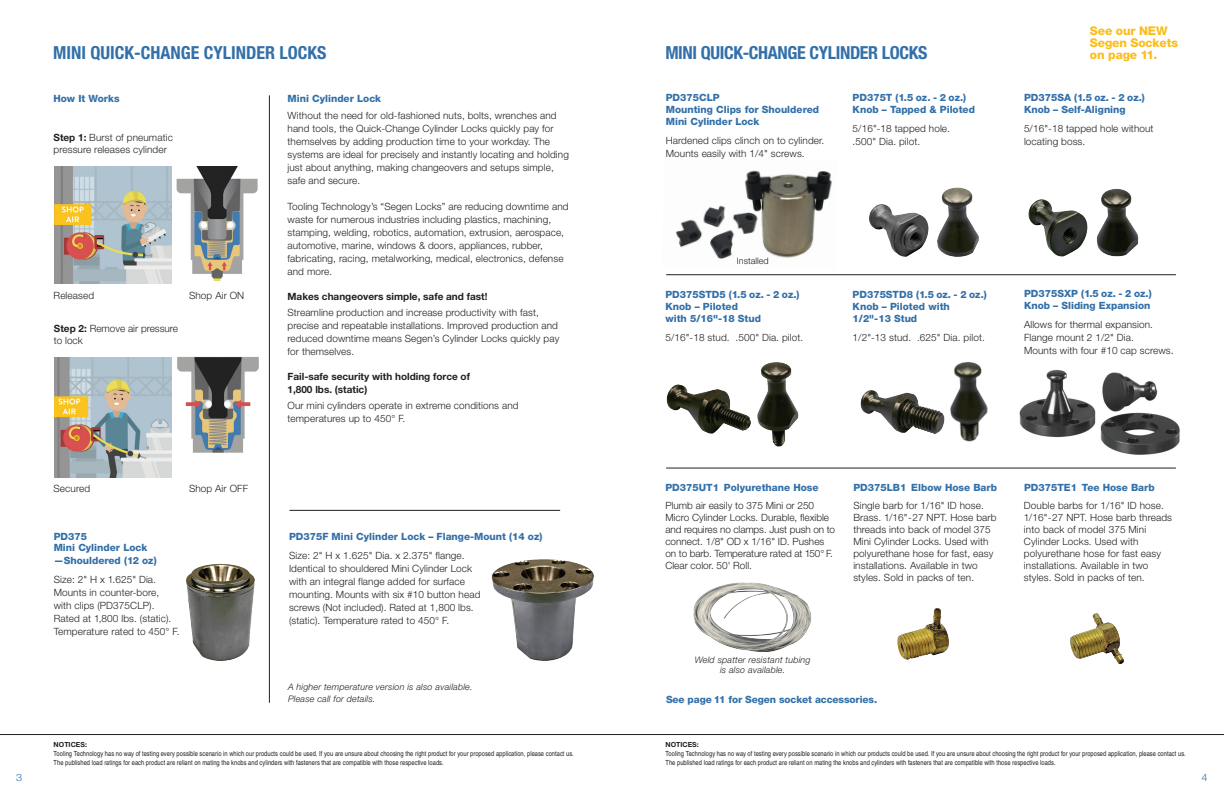
<style>
.page{position:relative;width:1224px;height:792px;background:#fff}
.page>*{position:absolute;margin:0;border:0;box-sizing:border-box;transform-origin:0 0}
.t1{font:700 condensed 18px "Helvetica Neue LT Std";letter-spacing:-.01em;color:#3370a9}
.t2{font:800 12px/12px "Helvetica Neue LT Std";letter-spacing:-.01em;color:#fbbd1a}
.t3{font:300 10.1px "Helvetica Neue LT Std";color:#3370a9;scale:1.09 1}
.t4{font:300 10px/13px "Helvetica Neue LT Std";letter-spacing:.01em;color:#231f20}
.t5{font:800 10px/12px "Helvetica Neue LT Std";color:#3370a9}
.t6{font:700 10px/13px "Helvetica Neue LT Std";color:#231f20}
.t7{font:800 10px "Helvetica Neue LT Std";color:#3370a9}
.t8{font:italic 300 9px/12px "Helvetica Neue LT Std";letter-spacing:.02em;color:#231f20}
.t9{font:300 9px "Helvetica Neue LT Std";color:#231f20}
.t10{font:7px/9.5px "Nimbus San Con L";letter-spacing:.005em;color:#231f20}
.t11{font:700 7px "Helvetica Neue LT Std";color:#231f20}
.s1{font-weight:700}
.s2{font-size:11px}
</style>
<div class="page">
<hr style="left:612px;top:734px;width:612px;height:1px;background:#231f20">
<hr style="left:0;top:734px;width:612px;height:1px;background:#231f20">
<img style="left:491px;top:559px;width:103px;height:102px">
<hr style="left:269px;top:95px;width:1px;height:608px;background:#231f20">
<hr style="left:289px;top:510px;width:271px;height:1px;background:#231f20">
<img style="left:186px;top:563px;width:69px;height:98px">
<img style="left:54px;top:166px;width:118px;height:118px">
<img style="left:176px;top:167px;width:82px;height:114px">
<img style="left:54px;top:357px;width:118px;height:121px">
<img style="left:177px;top:356px;width:82px;height:97px">
<img style="left:860px;top:390px;width:83px;height:44px">
<img style="left:675px;top:170px;width:157px;height:89px">
<img style="left:1070px;top:613px;width:55px;height:51px">
<img style="left:693px;top:582px;width:119px;height:70px">
<img style="left:897px;top:608px;width:52px;height:52px">
<img style="left:666px;top:384px;width:85px;height:50px">
<img style="left:1019px;top:369px;width:161px;height:86px">
<hr style="left:666px;top:468px;width:510px;height:1px;background:#231f20">
<img style="left:757px;top:362px;width:42px;height:85px">
<img style="left:943px;top:362px;width:45px;height:80px">
<img style="left:1028px;top:199px;width:60px;height:58px">
<img style="left:1096px;top:189px;width:43px;height:68px">
<img style="left:937px;top:187px;width:42px;height:70px">
<img style="left:869px;top:204px;width:60px;height:53px">
<hr style="left:666px;top:274px;width:510px;height:1px;background:#231f20">
<p class="t3" style="left:16px;top:771px;width:7px">3</p>
<h1 class="t1" style="left:53px;top:42px;width:275px">MINI QUICK-CHANGE CYLINDER LOCKS</h1>
<p class="t5" style="left:288px;top:92px;width:95px">Mini Cylinder Lock</p>
<p class="t4" style="left:288px;top:108px;width:283px">Without the need for old-fashioned nuts, bolts, wrenches and hand tools, the Quick-Change Cylinder Locks quickly pay for themselves by adding production time to your workday. The systems are ideal for precisely and instantly locating and holding just about anything, making changeovers and setups simple, safe and secure.</p>
<p class="t4" style="left:288px;top:199px;width:283px">Tooling Technology’s “Segen Locks” are reducing downtime and waste for numerous industries including plastics, machining, stamping, welding, robotics, automation, extrusion, aerospace, automotive, marine, windows &amp; doors, appliances, rubber, fabricating, racing, metalworking, medical, electronics, defense and more.</p>
<p class="t6" style="left:288px;top:289px;width:201px">Makes changeovers simple, safe and fast!</p>
<p class="t4" style="left:288px;top:305px;width:273px">Streamline production and increase productivity with fast, precise and repeatable installations. Improved production and reduced downtime means Segen’s Cylinder Locks quickly pay for themselves.</p>
<p class="t6" style="left:288px;top:369px;width:184px">Fail-safe security with holding force of<br>1,800 lbs. (static)</p>
<p class="t4" style="left:288px;top:398px;width:233px">Our mini cylinders operate in extreme conditions and temperatures up to 450° F.</p>
<p class="t5" style="left:53px;top:92px;width:68px">How It Works</p>
<p class="t4" style="left:54px;top:131px;width:121px;line-height:12px"><span class="s1">Step 1:</span> Burst of pneumatic pressure releases cylinder</p>
<p class="t4" style="left:189px;top:289px;width:57px">Shop Air ON</p>
<p class="t4" style="left:54px;top:289px;width:42px">Released</p>
<p class="t4" style="left:54px;top:323px;width:126px;line-height:12px"><span class="s1">Step 2:</span> Remove air pressure to lock</p>
<p class="t4" style="left:54px;top:482px;width:38px">Secured</p>
<p class="t4" style="left:189px;top:482px;width:61px">Shop Air OFF</p>
<p class="t7" style="left:54px;top:530px;width:35px">PD375</p>
<p class="t5" style="left:54px;top:541px;width:104px;line-height:13px">Mini Cylinder Lock —Shouldered (12 oz)</p>
<p class="t4" style="left:54px;top:573px;width:127px">Size: 2" H x 1.625" Dia.<br>Mounts in counter-bore, with clips (PD375CLP).<br>Rated at 1,800 lbs. (static).<br>Temperature rated to 450° F.</p>
<p class="t5" style="left:289px;top:531px;width:255px">PD375F Mini Cylinder Lock – Flange-Mount (14 oz)</p>
<p class="t4" style="left:289px;top:549px;width:193px">Size: 2" H x 1.625" Dia. x 2.375" flange.<br>Identical to shouldered Mini Cylinder Lock with an integral flange added for surface mounting. Mounts with six #10 button head screws (Not included). Rated at 1,800 lbs. (static). Temperature rated to 450° F.</p>
<p class="t8" style="left:288px;top:681px;width:186px">A higher temperature version is also available.<br>Please call for details.</p>
<p class="t11" style="left:54px;top:740px;width:35px">NOTICES:</p>
<p class="t10" style="left:54px;top:748px;width:522px">Tooling Technology has no way of testing every possible scenario in which our products could be used. If you are unsure about choosing the right product for your proposed application, please contact us.<br>The published load ratings for each product are reliant on mating the knobs and cylinders with fasteners that are compatible with those respective loads.</p>
<h1 class="t1" style="left:665px;top:42px;width:264px">MINI QUICK-CHANGE CYLINDER LOCKS</h1>
<p class="t5" style="left:666px;top:92px;width:155px">PD375CLP<br>Mounting Clips for Shouldered<br>Mini Cylinder Lock</p>
<p class="t4" style="left:666px;top:134px;width:160px">Hardened clips clinch on to cylinder.<br>Mounts easily with 1/4" screws.</p>
<p class="t5" style="left:853px;top:92px;width:124px">PD375T (1.5 oz. - 2 oz.)<br>Knob – Tapped &amp; Piloted</p>
<p class="t4" style="left:853px;top:122px;width:99px">5/16"-18 tapped hole. .500" Dia. pilot.</p>
<p class="t2" style="left:1090px;top:24px;width:90px">See our NEW<br>Segen Sockets on page 11.</p>
<p class="t5" style="left:1024px;top:92px;width:122px">PD375SA (1.5 oz. - 2 oz.)<br>Knob – Self-Aligning</p>
<p class="t4" style="left:1024px;top:122px;width:131px">5/16"-18 tapped hole without locating boss.</p>
<p class="t9" style="left:737px;top:255px;width:33px">Installed</p>
<p class="t5" style="left:665px;top:288px;width:136px">PD375STD5 (1.5 oz. - 2 oz.)<br>Knob – Piloted<br>with 5/16"-18 Stud</p>
<p class="t4" style="left:665px;top:330px;width:139px">5/16"-18 stud. .500" Dia. pilot.</p>
<p class="t5" style="left:853px;top:288px;width:136px">PD375STD8 (1.5 oz. - 2 oz.)<br>Knob – Piloted with<br>1/2"-13 Stud</p>
<p class="t4" style="left:853px;top:330px;width:134px">1/2"-13 stud. .625" Dia. pilot.</p>
<p class="t5" style="left:1024px;top:288px;width:129px">PD375SXP (1.5 oz. - 2 oz.)<br>Knob – Sliding Expansion</p>
<p class="t4" style="left:1024px;top:318px;width:151px">Allows for thermal expansion.<br>Flange mount 2 1/2" Dia.<br>Mounts with four #10 cap screws<span class="s2">.</span></p>
<p class="t5" style="left:665px;top:482px;width:155px">PD375UT1 Polyurethane Hose</p>
<p class="t4" style="left:665px;top:499px;width:171px;line-height:12px">Plumb air easily to 375 Mini or 250<br>Micro Cylinder Locks. Durable, flexible and requires no clamps. Just push on to connect. 1/8" OD x 1/16" ID. Pushes on to barb. Temperature rated at 150° F.<br>Clear color. 50' Roll.</p>
<p class="t5" style="left:853px;top:482px;width:145px">PD375LB1 Elbow Hose Barb</p>
<p class="t4" style="left:853px;top:499px;width:145px;line-height:12px">Single barb for 1/16" ID hose.<br>Brass. 1/16"-27 NPT. Hose barb threads into back of model 375<br>Mini Cylinder Locks. Used with polyurethane hose for fast, easy installations. Available in two styles. Sold in packs of ten.</p>
<p class="t5" style="left:1024px;top:482px;width:132px">PD375TE1 Tee Hose Barb</p>
<p class="t4" style="left:1024px;top:499px;width:150px;line-height:12px">Double barbs for 1/16" ID hose.<br>1/16"-27 NPT. Hose barb threads into back of model 375 Mini<br>Cylinder Locks. Used with polyurethane hose for fast easy installations. Available in two styles. Sold in packs of ten.</p>
<p class="t8" style="left:695px;top:655px;width:117px;line-height:10px;text-align:center">Weld spatter resistant tubing is also available.</p>
<p class="t5" style="left:666px;top:693px;width:213px">See page 11 for Segen socket accessories.</p>
<p class="t11" style="left:666px;top:740px;width:35px">NOTICES:</p>
<p class="t10" style="left:666px;top:748px;width:522px">Tooling Technology has no way of testing every possible scenario in which our products could be used. If you are unsure about choosing the right product for your proposed application, please contact us.<br>The published load ratings for each product are reliant on mating the knobs and cylinders with fasteners that are compatible with those respective loads.</p>
<p class="t3" style="left:1201px;top:771px;width:7px">4</p>
</div>
